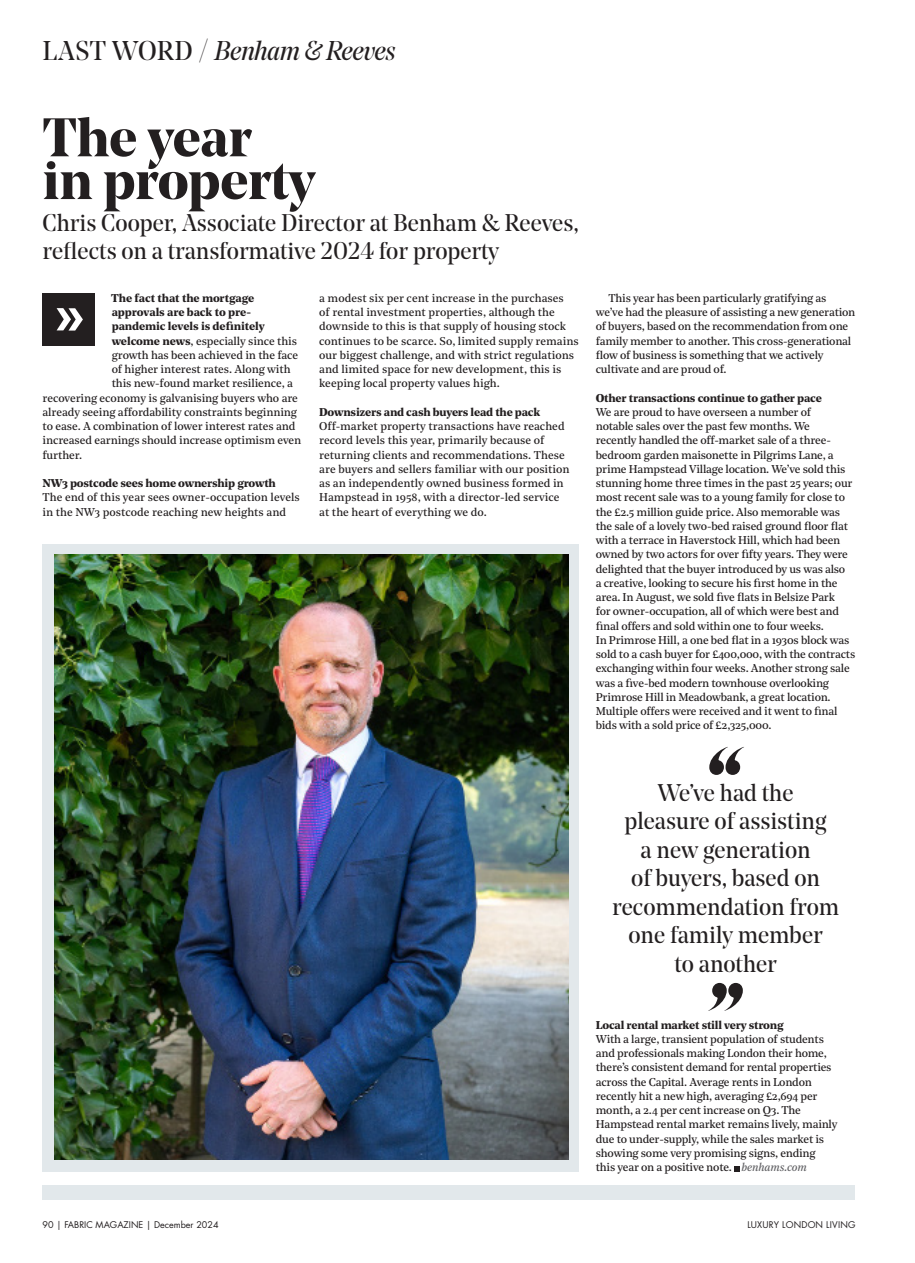
<style>
.page{position:relative;width:915px;height:1263px;background:#fff}
.page>*{position:absolute;margin:0;border:0;box-sizing:border-box;transform-origin:0 0}
.t1{font:700 54px/42.8px "Noe Display";color:#231f20}
.t2{font:italic 27px "Noe Display";letter-spacing:-.02em;color:#231f20}
.t3{font:24px/28.5px "Noe Display";color:#231f20}
.t4{font:11.25px/14.2px "Noe Text";letter-spacing:-.02em;color:#231f20}
.t5{font:11.25px/14.2px "Noe Text";color:#231f20}
.t6{font:700 11.25px "Noe Text";letter-spacing:-.02em;color:#231f20}
.t7{font:9px "Futura Std";color:#231f20}
.t8{font:9px "Futura Std";letter-spacing:.02em;color:#231f20}
.s1{font-style:normal}
.s2{font-weight:700}
.s3{font-style:italic;color:#636366}
</style>
<div class="page">
<div style="left:43px;top:1185px;width:812px;height:15px;background:#e2e8eb"></div>
<div style="left:43px;top:544px;width:535px;height:627px;background:#e2e8eb"></div>
<img style="left:54px;top:555px;width:514px;height:604px">
<div style="left:43px;top:293px;width:52px;height:52px;background:#231f20"></div>
<svg style="left:57px;top:308px;width:26px;height:23px"></svg>
<svg style="left:708px;top:983px;width:34px;height:28px"></svg>
<svg style="left:709px;top:747px;width:34px;height:28px"></svg>
<svg style="left:734px;top:1166px;width:5px;height:5px"></svg>
<h2 class="t2" style="left:43px;top:33px;width:354px"><span class="s1">LAST WORD /</span> Benham &amp; Reeves</h2>
<p class="t1" style="left:43px;top:115px;width:274px">The year in property</p>
<p class="t3" style="left:43px;top:208px;width:537px">Chris Cooper, Associate Director at Benham &amp; Reeves, reflects on a transformative 2024 for property</p>
<p class="t6" style="left:111px;top:289px;width:145px">The fact that the mortgage</p>
<p class="t6" style="left:112px;top:304px;width:141px">approvals are back to pre-</p>
<p class="t6" style="left:112px;top:318px;width:154px">pandemic levels is definitely</p>
<p class="t4" style="left:112px;top:333px;width:187px"><span class="s2">welcome news</span>, especially since this</p>
<p class="t4" style="left:112px;top:347px;width:188px">growth has been achieved in the face</p>
<p class="t4" style="left:112px;top:361px;width:180px">of higher interest rates. Along with</p>
<p class="t4" style="left:112px;top:376px;width:183px">this new-found market resilience, a</p>
<p class="t4" style="left:43px;top:390px;width:257px">recovering economy is galvanising buyers who are</p>
<p class="t4" style="left:43px;top:404px;width:256px">already seeing affordability constraints beginning</p>
<p class="t4" style="left:43px;top:418px;width:254px">to ease. A combination of lower interest rates and</p>
<p class="t4" style="left:43px;top:433px;width:260px">increased earnings should increase optimism even</p>
<p class="t4" style="left:43px;top:447px;width:41px">further.</p>
<p class="t6" style="left:43px;top:475px;width:235px">NW3 postcode sees home ownership growth</p>
<p class="t5" style="left:43px;top:490px;width:259px">The end of this year sees owner-occupation levels in the NW3 postcode reaching new heights and</p>
<p class="t5" style="left:319px;top:290px;width:261px">a modest six per cent increase in the purchases<br>of rental investment properties, although the downside to this is that supply of housing stock continues to be scarce. So, limited supply remains our biggest challenge, and with strict regulations and limited space for new development, this is keeping local property values high.</p>
<p class="t6" style="left:319px;top:403px;width:222px">Downsizers and cash buyers lead the pack</p>
<p class="t5" style="left:319px;top:418px;width:252px">Off-market property transactions have reached record levels this year, primarily because of returning clients and recommendations. These are buyers and sellers familiar with our position as an independently owned business formed in Hampstead in 1958, with a director-led service at the heart of everything we do.</p>
<p class="t4" style="left:595px;top:290px;width:261px;text-indent:13px">This year has been particularly gratifying as we’ve had the pleasure of assisting a new generation of buyers, based on the recommendation from one family member to another. This cross-generational flow of business is something that we actively cultivate and are proud of.</p>
<p class="t6" style="left:595px;top:389px;width:227px">Other transactions continue to gather pace</p>
<p class="t4" style="left:595px;top:404px;width:261px">We are proud to have overseen a number of<br>notable sales over the past few months. We<br>recently handled the off-market sale of a three&shy;bedroom garden maisonette in Pilgrims Lane, a prime Hampstead Village location. We’ve sold this stunning home three times in the past 25 years; our most recent sale was to a young family for close to the £2.5 million guide price. Also memorable was the sale of a lovely two-bed raised ground floor flat with a terrace in Haverstock Hill, which had been owned by two actors for over fifty years. They were delighted that the buyer introduced by us was also<br>a creative, looking to secure his first home in the area. In August, we sold five flats in Belsize Park<br>for owner-occupation, all of which were best and final offers and sold within one to four weeks.<br>In Primrose Hill, a one bed flat in a 1930s block was sold to a cash buyer for £400,000, with the contracts exchanging within four weeks. Another strong sale was a five-bed modern townhouse overlooking Primrose Hill in Meadowbank, a great location.<br>Multiple offers were received and it went to final bids with a sold price of £2,325,000.</p>
<p class="t3" style="left:612px;top:778px;width:228px;text-align:center">We’ve had the pleasure of assisting<br>a new generation<br>of buyers, based on recommendation from one family member<br>to another</p>
<p class="t6" style="left:595px;top:1016px;width:189px">Local rental market still very strong</p>
<p class="t4" style="left:595px;top:1031px;width:243px">With a large, transient population of students and professionals making London their home, there’s consistent demand for rental properties across the Capital. Average rents in London recently hit a new high, averaging £2,694 per month, a 2.4 per cent increase on Q3. The Hampstead rental market remains lively, mainly due to under-supply, while the sales market is showing some very promising signs, ending this year on a positive note. <span class="s3">benhams.com</span></p>
<p class="t7" style="left:43px;top:1219px;width:177px">90 | FABRIC MAGAZINE | December 2024</p>
<p class="t8" style="left:747px;top:1219px;width:109px">LUXURY LONDON LIVING</p>
</div>
